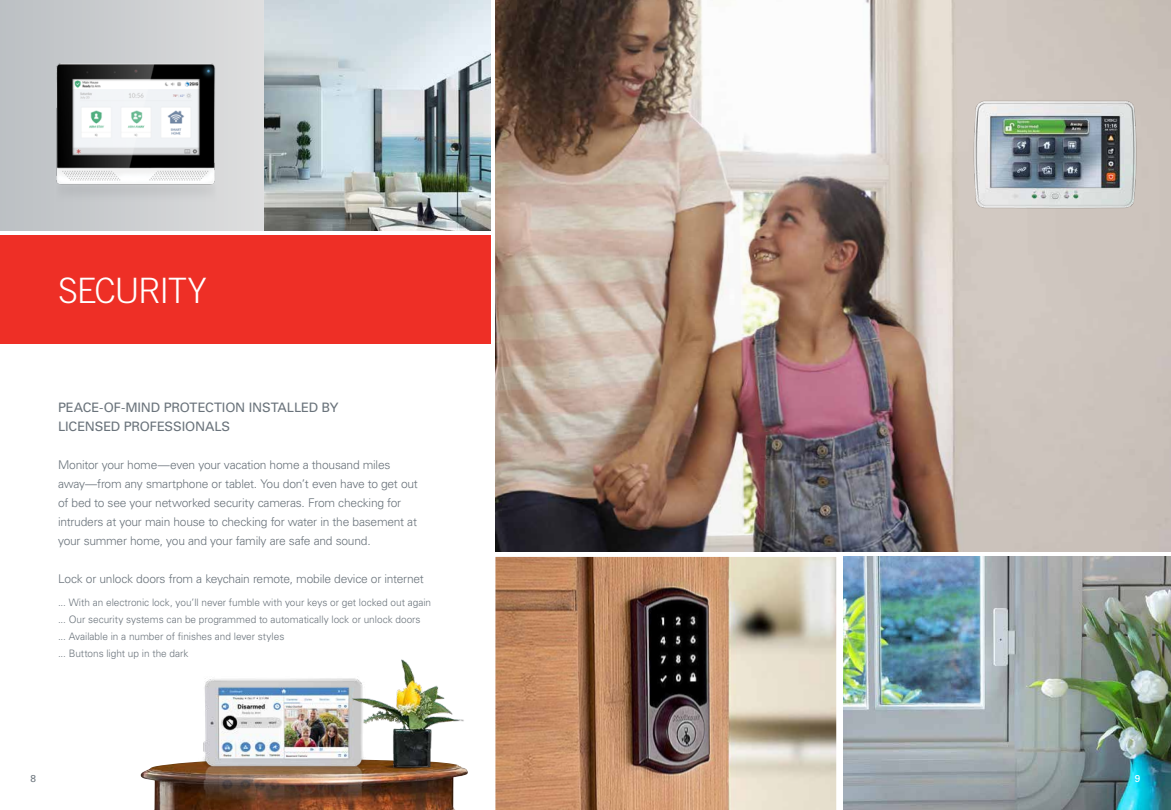
<style>
.page{position:relative;width:1171px;height:810px;background:#fff}
.page>*{position:absolute;margin:0;border:0;box-sizing:border-box;transform-origin:0 0}
.t1{font:300 35px "Trade Gothic";letter-spacing:-.04em;color:#fff}
.t2{font:13px/19px "Univers";letter-spacing:-.01em;color:#6a737b}
.t3{font:300 12px/19px "Univers";letter-spacing:-.02em;color:#6a737b}
.t4{font:300 10.2px/17px "Univers";letter-spacing:-.005em;color:#6a737b}
.t5{font:10px "Univers";color:#6a737b}
.t6{font:10px "Univers";color:#fff}
</style>
<div class="page">
<img style="left:140px;top:762px;width:328px;height:48px">
<div style="left:0;top:235px;width:490px;height:109px;background:#ee2f26"></div>
<img style="left:263px;top:0;width:227px;height:230px">
<img style="left:843px;top:557px;width:327px;height:253px">
<div style="left:0;top:0;width:263px;height:230px;background:linear-gradient(to right,#bbbfc3,#dededf)"></div>
<div style="left:57px;top:184px;width:159px;height:18px;background:#c5c7ca"></div>
<img style="left:49px;top:56px;width:175px;height:129px">
<img style="left:495px;top:557px;width:341px;height:253px">
<img style="left:495px;top:0;width:675px;height:552px">
<img style="left:962px;top:95px;width:186px;height:125px">
<img style="left:192px;top:678px;width:180px;height:132px">
<img style="left:352px;top:659px;width:114px;height:112px">
<svg style="left:384px;top:765px;width:40px;height:4px"></svg>
<h1 class="t1" style="left:59px;top:270px;width:150px">SECURITY</h1>
<p class="t2" style="left:58px;top:398px;width:282px">PEACE-OF-MIND PROTECTION INSTALLED BY<br>LICENSED PROFESSIONALS</p>
<p class="t3" style="left:58px;top:455px;width:361px">Monitor your home—even your vacation home a thousand miles away—from any smartphone or tablet. You don’t even have to get out of bed to see your networked security cameras. From checking for intruders at your main house to checking for water in the basement at your summer home, you and your family are safe and sound.</p>
<p class="t3" style="left:58px;top:569px;width:367px">Lock or unlock doors from a keychain remote, mobile device or internet</p>
<p class="t4" style="left:58px;top:594px;width:374px">... With an electronic lock, you’ll never fumble with your keys or get locked out again ... Our security systems can be programmed to automatically lock or unlock doors<br>... Available in a number of finishes and lever styles<br>... Buttons light up in the dark</p>
<p class="t5" style="left:30px;top:772px;width:7px">8</p>
<p class="t6" style="left:1134px;top:772px;width:7px">9</p>
</div>
